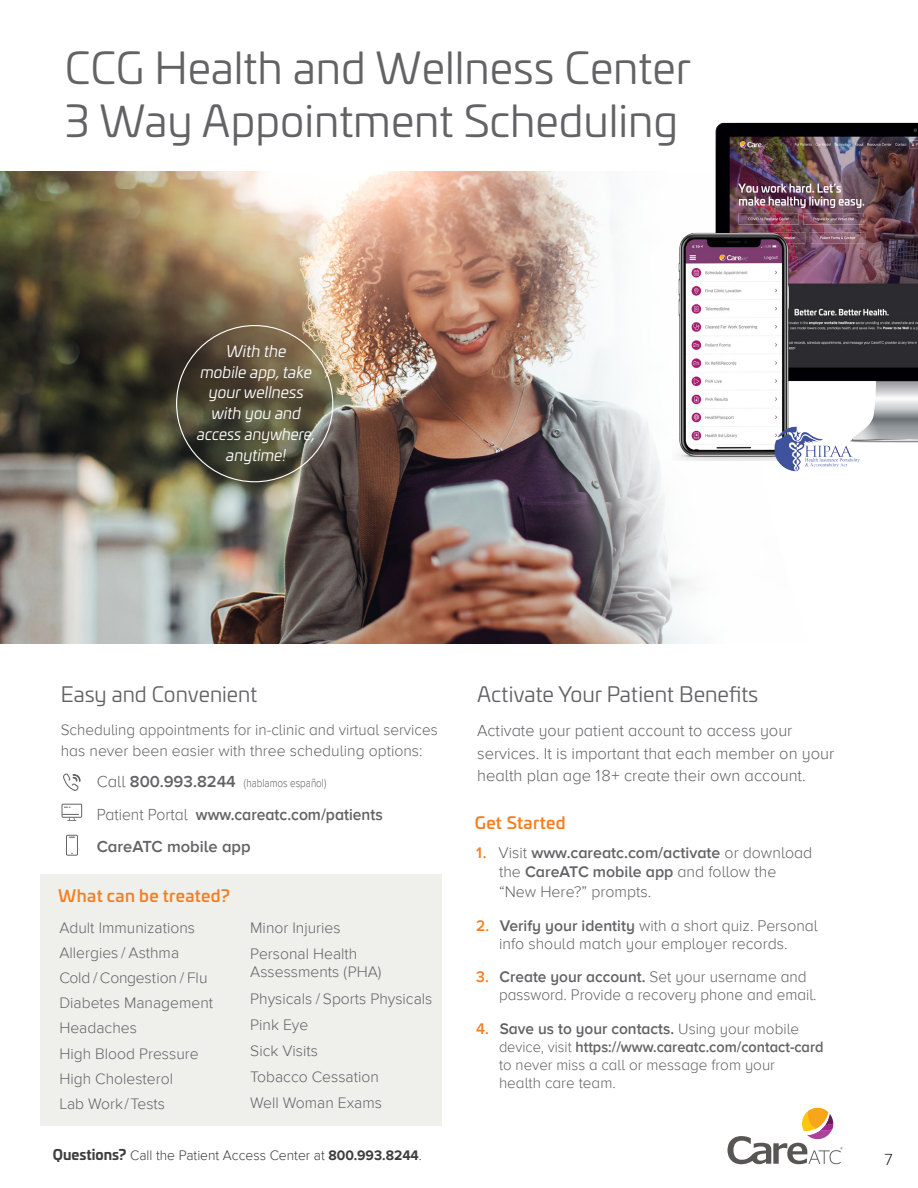
<style>
.page{position:relative;width:918px;height:1188px;background:#fff}
.page>*{position:absolute;margin:0;border:0;box-sizing:border-box;transform-origin:0 0}
.t1{font:43.5px "Univia Pro";color:#636366}
.t2{font:21px "Univia Pro";color:#636366}
.t3{font:500 16.65px "Univia Pro";letter-spacing:.02em;color:#f57f21}
.t4{font:300 16.5px/22.5px "Proxima Nova A";color:#636366}
.t5{font:600 16.5px/31.5px "Proxima Nova A";color:#636366;scale:.95 1}
.TOC_body_text{font:300 16.5px "Proxima Nova";color:#231f20}
.t6{font:300 15.9px/19.6px "Proxima Nova A";color:#636366}
.t7{font:italic 15.9px/20.9px "Univia Pro";color:#fff;text-align:center}
.t8{font:600 15.9px "Proxima Nova A";color:#636366}
.services{font:300 15.75px/18px "Proxima Nova";color:#636366}
.t9{font:300 15.75px/21px "Proxima Nova A";color:#636366}
.t10{font:300 15.3px/18px "Proxima Nova A";color:#636366;scale:.95 1}
.t11{font:300 14.25px "Proxima Nova";color:#3e3e3f}
.t12{font:300 12px "Proxima Nova";color:#636366;scale:.82 1}
.s1{font-family:"Proxima Nova"}
.s2{font-family:"Proxima Nova A";font-size:16.5px}
.s3{font-family:"Proxima Nova A";font-weight:600;font-size:16.5px}
.s4{font-weight:300}
.s5{font-weight:600;color:#f57f21}
.s6{font-weight:600}
.s7{color:#f57f21}
.s8{font-weight:300;font-size:15.3px}
.s9{font-family:"Univia Pro";font-weight:700}
.s10{font-weight:700}
</style>
<div class="page">
<img style="left:0;top:172px;width:449px;height:472px">
<img style="left:449px;top:171px;width:247px;height:473px">
<img style="left:671px;top:122px;width:247px;height:354px">
<svg style="left:728px;top:1108px;width:115px;height:56px"></svg>
<div style="left:40px;top:874px;width:402px;height:252px;background:#eff0ec"></div>
<div style="left:66px;top:835px;width:12px;height:21px;border:1px solid #231f20"></div>
<svg style="left:69px;top:836px;width:6px;height:2px"></svg>
<div style="left:62px;top:804px;width:20px;height:14px;border:1px solid #231f20"></div>
<svg style="left:62px;top:814px;width:17px;height:7px"></svg>
<svg style="left:63px;top:773px;width:17px;height:18px"></svg>
<p class="t1" style="left:65px;top:37px;width:628px">CCG Health and Wellness Center</p>
<p class="t1" style="left:65px;top:89px;width:615px">3 Way Appointment Scheduling</p>
<p class="t7" style="left:197px;top:340px;width:120px">With the<br>mobile app, take your wellness with you and access anywhere, anytime!</p>
<p class="t2" style="left:477px;top:679px;width:283px">Activate Your Patient Benefits</p>
<p class="t4" style="left:477px;top:720px;width:359px">Activate your patient account to access your services<span class="s1">.</span> It is important that each member on your health plan age 18+ create their own account.</p>
<h2 class="t2" style="left:61px;top:679px;width:198px">Easy and Convenient</h2>
<p class="t9" style="left:61px;top:719px;width:378px">Scheduling appointments for in-clinic and virtual services has never been easier with three scheduling options:</p>
<p class="t12" style="left:97px;top:777px;width:282px"><span class="s2">Call</span> <span class="s3">800.993.8244</span> (hablamos español)</p>
<p class="t5" style="left:97px;top:800px;width:303px"><span class="s4">Patient Portal</span> www.careatc.com/patients<br>CareATC mobile app</p>
<p class="t3" style="left:475px;top:810px;width:92px">Get Started</p>
<p class="t6" style="left:499px;top:843px;width:315px;text-indent:-23px"><span class="s5">1.</span> Visit <span class="s6">www.careatc.com/activate</span> or download the <span class="s6">CareATC mobile app</span> and follow the “New Here?” prompts.</p>
<p class="t6" style="left:476px;top:916px;width:343px;line-height:18px;text-align:center"><span class="s5">2.</span> <span class="s6">Verify your identity</span> with a short quiz. Personal info should match your employer records.</p>
<p class="t6" style="left:499px;top:968px;width:319px;line-height:18px;text-indent:-23px"><span class="s5">3.</span> <span class="s6">Create your account.</span> Set your username and password. Provide a recovery phone and email.</p>
<p class="t8" style="left:476px;top:1019px;width:324px"><span class="s7">4.</span> Save us to your contacts. <span class="s8">Using your mobile</span></p>
<p class="t10" style="left:499px;top:1038px;width:343px">device, visit <span class="s6">https://www.careatc.com/contact-card </span>to never miss a call or message from your<br>health care team.</p>
<p class="t3" style="left:58px;top:883px;width:173px">What can be treated?</p>
<p class="services" style="left:59px;top:919px;width:137px">Adult Immunizations</p>
<p class="services" style="left:59px;top:944px;width:121px">Allergies / Asthma</p>
<p class="services" style="left:59px;top:969px;width:150px">Cold / Congestion / Flu</p>
<p class="services" style="left:59px;top:994px;width:155px">Diabetes Management</p>
<p class="services" style="left:59px;top:1019px;width:79px">Headaches</p>
<p class="services" style="left:59px;top:1044px;width:141px">High Blood Pressure</p>
<p class="services" style="left:59px;top:1070px;width:115px">High Cholesterol</p>
<p class="services" style="left:59px;top:1095px;width:107px">Lab Work/Tests</p>
<p class="services" style="left:250px;top:919px;width:92px">Minor Injuries</p>
<p class="services" style="left:250px;top:945px;width:133px">Personal Health<br>Assessments (PHA)</p>
<p class="services" style="left:250px;top:989px;width:184px">Physicals / Sports Physicals</p>
<p class="services" style="left:250px;top:1016px;width:60px">Pink Eye</p>
<p class="services" style="left:250px;top:1042px;width:69px">Sick Visits</p>
<p class="services" style="left:250px;top:1068px;width:130px">Tobacco Cessation</p>
<p class="services" style="left:250px;top:1094px;width:133px">Well Woman Exams</p>
<p class="t11" style="left:53px;top:1147px;width:370px"><span class="s9">Questions?</span> Call the Patient Access Center at <span class="s10">800.993.8244</span>.</p>
<p class="TOC_body_text" style="left:885px;top:1150px;width:10px">7</p>
</div>
